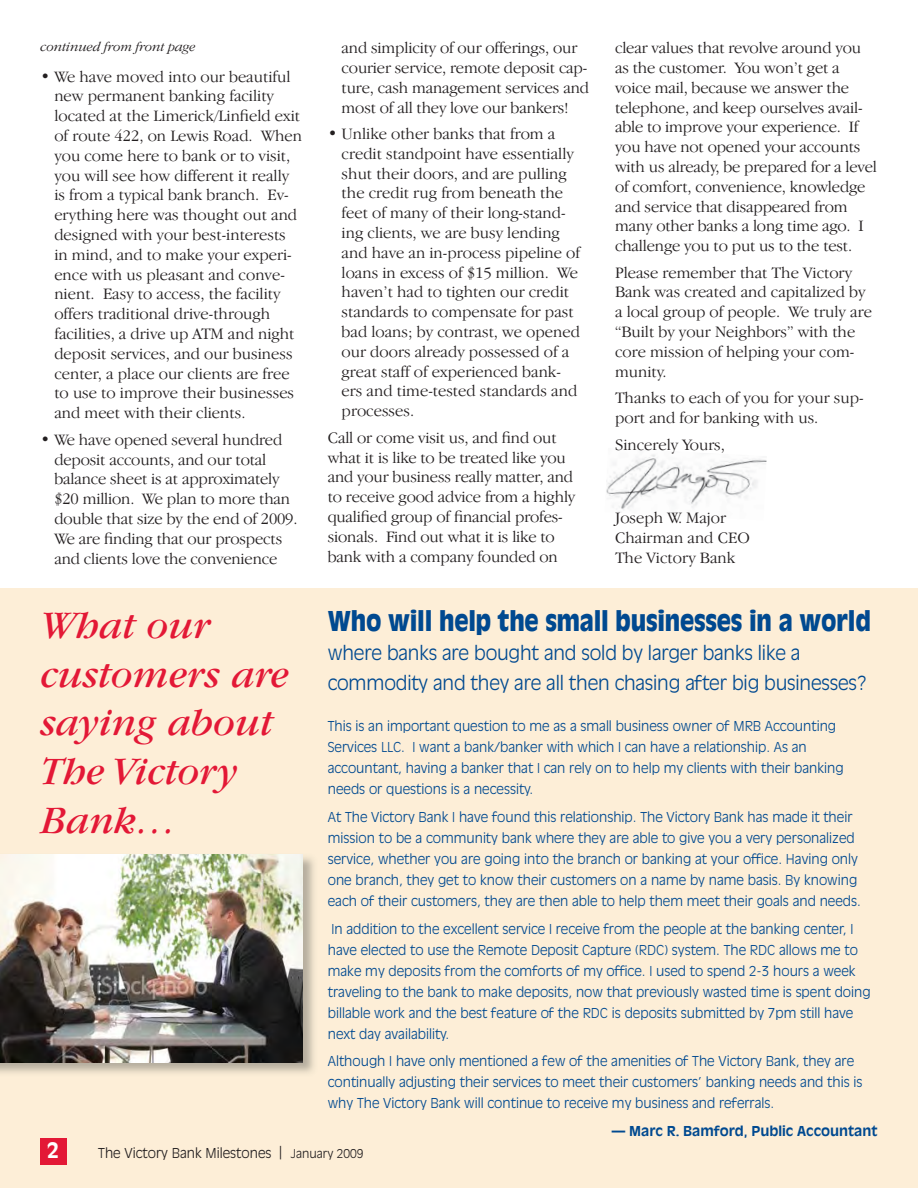
<style>
.page{position:relative;width:918px;height:1188px;background:#fff}
.page>*{position:absolute;margin:0;border:0;box-sizing:border-box;transform-origin:0 0}
.t1{font:italic 40.5px/48.6px "Garamond";color:#e31836}
.t2{font:900 27px "Antique Olive Std";letter-spacing:-.01em;color:#004990;scale:.86 1}
.t3{font:700 21px "Antique Olive Std";color:#fff}
.t4{font:300 19.2px/30px "Antique Olive Std";letter-spacing:-.01em;color:#004990}
.t5{font:300 16.5px/19.8px "Garamond IT Cby BT";color:#231f20}
.t6{font:300 13.5px/21px "Antique Olive Std";color:#004990}
.t7{font:300 13.5px "Antique Olive Std";color:#231f20}
.t8{font:700 13.5px "Antique Olive Std";color:#004990}
.t9{font:italic 300 13.5px "Garamond IT Cby BT";color:#231f20}
.s1{font-size:12px}
</style>
<div class="page">
<div style="left:0;top:588px;width:918px;height:600px;background:#fdeed7"></div>
<img style="left:0;top:854px;width:314px;height:219px">
<img style="left:0;top:855px;width:303px;height:207px">
<img style="left:606px;top:454px;width:161px;height:59px">
<div style="left:40px;top:1138px;width:27px;height:27px;background:#e31836"></div>
<p class="t9" style="left:40px;top:41px;width:157px">continued from front page</p>
<p class="t5" style="left:54px;top:68px;width:249px;text-indent:-14px">• We have moved into our beautiful new permanent banking facility located at the Limerick/Linfeld exit of route 422, on Lewis Road. When you come here to bank or to visit, you will see how different it really is from a typical bank branch. Ev&shy;erything here was thought out and designed with your best-interests in mind, and to make your experi&shy;ence with us pleasant and conve&shy;nient. Easy to access, the facility offers traditional drive-through facilities, a drive up ATM and night deposit services, and our business center, a place our clients are free to use to improve their businesses and meet with their clients.</p>
<p class="t5" style="left:54px;top:431px;width:245px;text-indent:-14px">• We have opened several hundred deposit accounts, and our total balance sheet is at approximately $20 million. We plan to more than double that size by the end of 2009.<br>We are fnding that our prospects and clients love the convenience</p>
<h1 class="t1" style="left:40px;top:605px;width:250px">What our customers are saying about<br>The Victory<br>Bank…</h1>
<p class="t5" style="left:342px;top:39px;width:237px">and simplicity of our offerings, our</p>
<p class="t5" style="left:615px;top:39px;width:248px">clear values that revolve around you</p>
<p class="t5" style="left:342px;top:59px;width:247px">courier service, remote deposit cap-</p>
<p class="t5" style="left:615px;top:59px;width:226px">as the customer. You won’t get a</p>
<p class="t5" style="left:342px;top:79px;width:249px">ture, cash management services and</p>
<p class="t5" style="left:615px;top:79px;width:236px">voice mail, because we answer the</p>
<p class="t5" style="left:342px;top:99px;width:229px">most of all they love our bankers!</p>
<p class="t5" style="left:615px;top:99px;width:249px">telephone, and keep ourselves avail-</p>
<p class="t5" style="left:615px;top:118px;width:246px">able to improve your experience. If</p>
<p class="t5" style="left:328px;top:125px;width:229px">• Unlike other banks that from a</p>
<p class="t5" style="left:615px;top:138px;width:247px">you have not opened your accounts</p>
<p class="t5" style="left:342px;top:145px;width:234px">credit standpoint have essentially</p>
<p class="t5" style="left:615px;top:158px;width:263px">with us already, be prepared for a level</p>
<p class="t5" style="left:342px;top:165px;width:227px">shut their doors, and are pulling</p>
<p class="t5" style="left:615px;top:178px;width:252px">of comfort, convenience, knowledge</p>
<p class="t5" style="left:342px;top:185px;width:223px">the credit rug from beneath the</p>
<p class="t5" style="left:615px;top:198px;width:234px">and service that disappeared from</p>
<p class="t5" style="left:342px;top:204px;width:225px">feet of many of their long-stand-</p>
<p class="t5" style="left:615px;top:217px;width:250px">many other banks a long time ago. I</p>
<p class="t5" style="left:342px;top:224px;width:220px">ing clients, we are busy lending</p>
<p class="t5" style="left:615px;top:237px;width:239px">challenge you to put us to the test.</p>
<p class="t5" style="left:342px;top:244px;width:241px">and have an in-process pipeline of loans in excess of $15 million. We</p>
<p class="t5" style="left:615px;top:264px;width:239px">Please remember that The Victory</p>
<p class="t5" style="left:342px;top:284px;width:229px">haven’t had to tighten our credit</p>
<p class="t5" style="left:615px;top:284px;width:252px">Bank was created and capitalized by</p>
<p class="t5" style="left:342px;top:303px;width:234px">standards to compensate for past</p>
<p class="t5" style="left:615px;top:303px;width:258px">a local group of people. We truly are</p>
<p class="t5" style="left:342px;top:323px;width:240px">bad loans; by contrast, we opened</p>
<p class="t5" style="left:615px;top:323px;width:242px">“Built by your Neighbors” with the</p>
<p class="t5" style="left:342px;top:343px;width:229px">our doors already possessed of a</p>
<p class="t5" style="left:615px;top:343px;width:241px">core mission of helping your com-</p>
<p class="t5" style="left:342px;top:363px;width:221px">great staff of experienced bank-</p>
<p class="t5" style="left:615px;top:363px;width:53px">munity.</p>
<p class="t5" style="left:342px;top:383px;width:237px">ers and time-tested standards and</p>
<p class="t5" style="left:615px;top:389px;width:250px">Thanks to each of you for your sup-</p>
<p class="t5" style="left:342px;top:402px;width:74px">processes.</p>
<p class="t5" style="left:615px;top:409px;width:205px">port and for banking with us.</p>
<p class="t5" style="left:328px;top:429px;width:230px">Call or come visit us, and fnd out</p>
<p class="t5" style="left:615px;top:436px;width:112px">Sincerely Yours,</p>
<p class="t5" style="left:328px;top:449px;width:249px">what it is like to be treated like you and your business really matter, and to receive good advice from a highly qualifed group of fnancial profes-</p>
<p class="t5" style="left:615px;top:510px;width:113px">Joseph W. Major</p>
<p class="t5" style="left:328px;top:528px;width:229px">sionals. Find out what it is like to</p>
<p class="t5" style="left:615px;top:529px;width:136px">Chairman and CEO</p>
<p class="t5" style="left:328px;top:548px;width:232px">bank with a company founded on</p>
<p class="t5" style="left:615px;top:549px;width:122px">The Victory Bank</p>
<h2 class="t2" style="left:328px;top:612px;width:633px">Who will help the small businesses in a world</h2>
<p class="t4" style="left:328px;top:639px;width:541px">where banks are bought and sold by larger banks like a commodity and they are all then chasing after big businesses?</p>
<p class="t6" style="left:328px;top:717px;width:517px">This is an important question to me as a small business owner of MRB Accounting Services LLC. I want a bank/banker with which I can have a relationship. As an accountant, having a banker that I can rely on to help my clients with their banking needs or questions is a necessity.</p>
<p class="t6" style="left:328px;top:807px;width:535px">At The Victory Bank I have found this relationship. The Victory Bank has made it their mission to be a community bank where they are able to give you a very personalized service, whether you are going into the branch or banking at your offce. Having only one branch, they get to know their customers on a name by name basis. By knowing each of their customers, they are then able to help them meet their goals and needs.</p>
<p class="t6" style="left:328px;top:919px;width:544px">In addition to the excellent service I receive from the people at the banking center, I have elected to use the Remote Deposit Capture (RDC) system. The RDC allows me to make my deposits from the comforts of my offce. I used to spend 2-3 hours a week traveling to the bank to make deposits, now that previously wasted time is spent doing billable work and the best feature of the RDC is deposits submitted by 7pm still have next day availability.</p>
<p class="t6" style="left:328px;top:1052px;width:536px">Although I have only mentioned a few of the amenities of The Victory Bank, they are continually adjusting their services to meet their customers’ banking needs and this is why The Victory Bank will continue to receive my business and referrals.</p>
<p class="t8" style="left:612px;top:1127px;width:267px">— Marc R. Bamford, Public Accountant</p>
<p class="t3" style="left:47px;top:1143px;width:13px">2</p>
<p class="t7" style="left:98px;top:1147px;width:267px">The Victory Bank Milestones | <span class="s1">January 2009</span></p>
</div>
